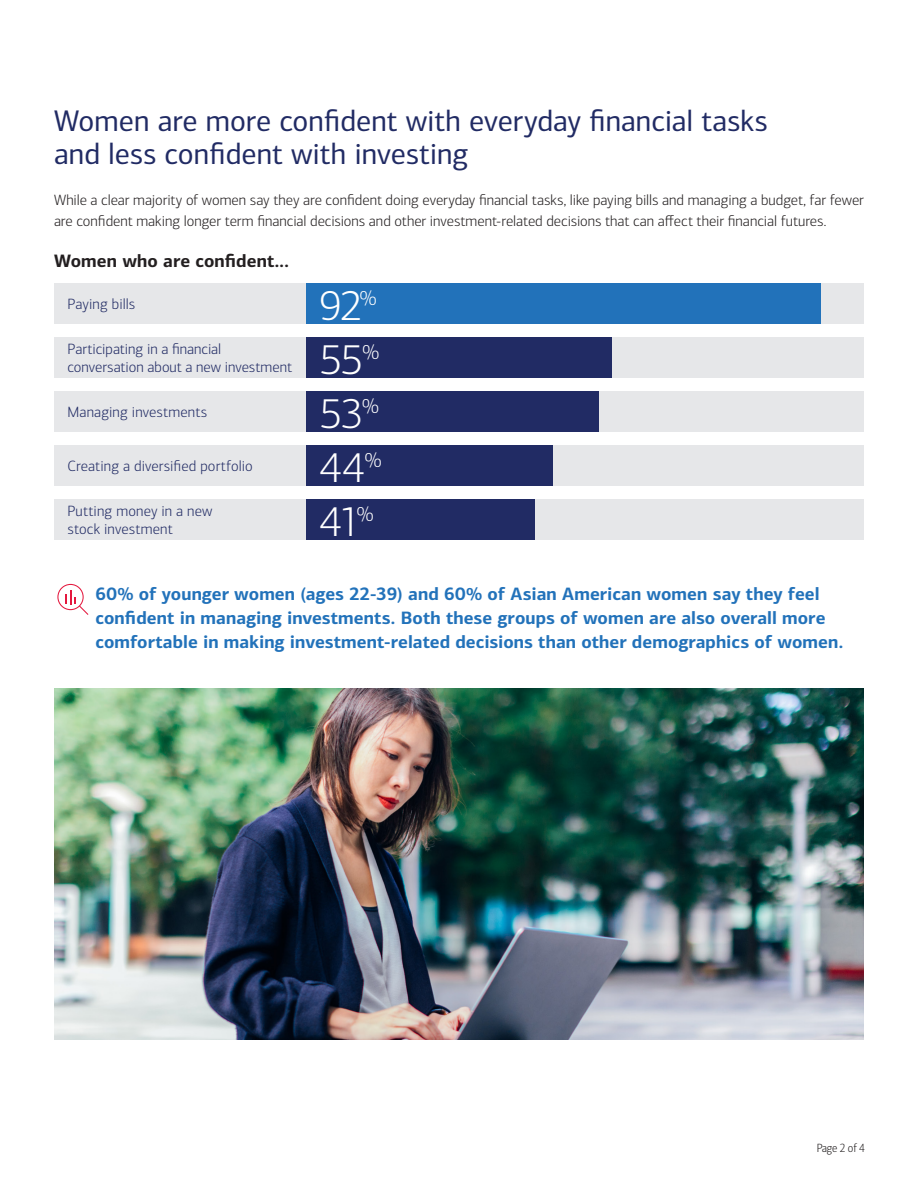
<style>
.page{position:relative;width:918px;height:1188px;background:#fff}
.page>*{position:absolute;margin:0;border:0;box-sizing:border-box;transform-origin:0 0}
.t1{font:300 42px "Connections";letter-spacing:-.03em;color:#fff}
.Body_Header{font:30px/33px "Connections";color:#212b64}
.Lead_in_copy-_PMS_28{font:700 18px/24px "Connections";letter-spacing:.005em;color:#2272ba}
.Body_Subhead{font:700 18px "Connections";letter-spacing:.005em;color:#231f20}
.Lead_in_copy-_PMS_28-2{font:300 15px/21px "Connections";letter-spacing:-.005em;color:#231f20}
.t2{font:300 15px/18px "Connections";letter-spacing:.005em;color:#212b64}
.t3{font:300 12px "Connections Cond";color:#231f20}
</style>
<div class="page">
<div style="left:54px;top:284px;width:810px;height:40px;background:#e6e7e9"></div>
<div style="left:306px;top:284px;width:514px;height:40px;background:#2272ba"></div>
<div style="left:54px;top:338px;width:810px;height:40px;background:#e6e7e9"></div>
<div style="left:306px;top:338px;width:306px;height:40px;background:#212b64"></div>
<div style="left:54px;top:392px;width:810px;height:40px;background:#e6e7e9"></div>
<div style="left:306px;top:392px;width:292px;height:40px;background:#212b64"></div>
<div style="left:54px;top:446px;width:810px;height:40px;background:#e6e7e9"></div>
<div style="left:306px;top:446px;width:247px;height:40px;background:#212b64"></div>
<div style="left:54px;top:500px;width:810px;height:40px;background:#e6e7e9"></div>
<div style="left:306px;top:500px;width:229px;height:40px;background:#212b64"></div>
<svg style="left:57px;top:584px;width:31px;height:31px"></svg>
<img style="left:54px;top:688px;width:810px;height:352px">
<h2 class="Body_Header" style="left:54px;top:104px;width:715px">Women are more confident with everyday financial tasks and less confident with investing</h2>
<p class="Lead_in_copy-_PMS_28-2" style="left:54px;top:189px;width:811px">While a clear majority of women say they are confident doing everyday financial tasks, like paying bills and managing a budget, far fewer are confident making longer term financial decisions and other investment-related decisions that can affect their financial futures.</p>
<h3 class="Body_Subhead" style="left:54px;top:250px;width:236px">Women who are confident...</h3>
<p class="t2" style="left:68px;top:295px;width:69px">Paying bills</p>
<p class="t1" style="left:320px;top:281px;width:59px">92<sup>%</sup></p>
<p class="t2" style="left:68px;top:340px;width:226px">Participating in a financial conversation about a new investment</p>
<p class="t1" style="left:320px;top:335px;width:61px">55<sup>%</sup></p>
<p class="t2" style="left:68px;top:403px;width:141px">Managing investments</p>
<p class="t1" style="left:320px;top:389px;width:61px">53<sup>%</sup></p>
<p class="t2" style="left:68px;top:457px;width:187px">Creating a diversified portfolio</p>
<p class="t1" style="left:320px;top:443px;width:64px">44<sup>%</sup></p>
<p class="t2" style="left:68px;top:502px;width:146px">Putting money in a new stock investment</p>
<p class="t1" style="left:320px;top:497px;width:56px">41<sup>%</sup></p>
<p class="Lead_in_copy-_PMS_28" style="left:96px;top:582px;width:749px">60% of younger women (ages 22-39) and 60% of Asian American women say they feel confident in managing investments. Both these groups of women are also overall more comfortable in making investment-related decisions than other demographics of women.</p>
<p class="t3" style="left:817px;top:1141px;width:50px">Page 2 of 4</p>
</div>
